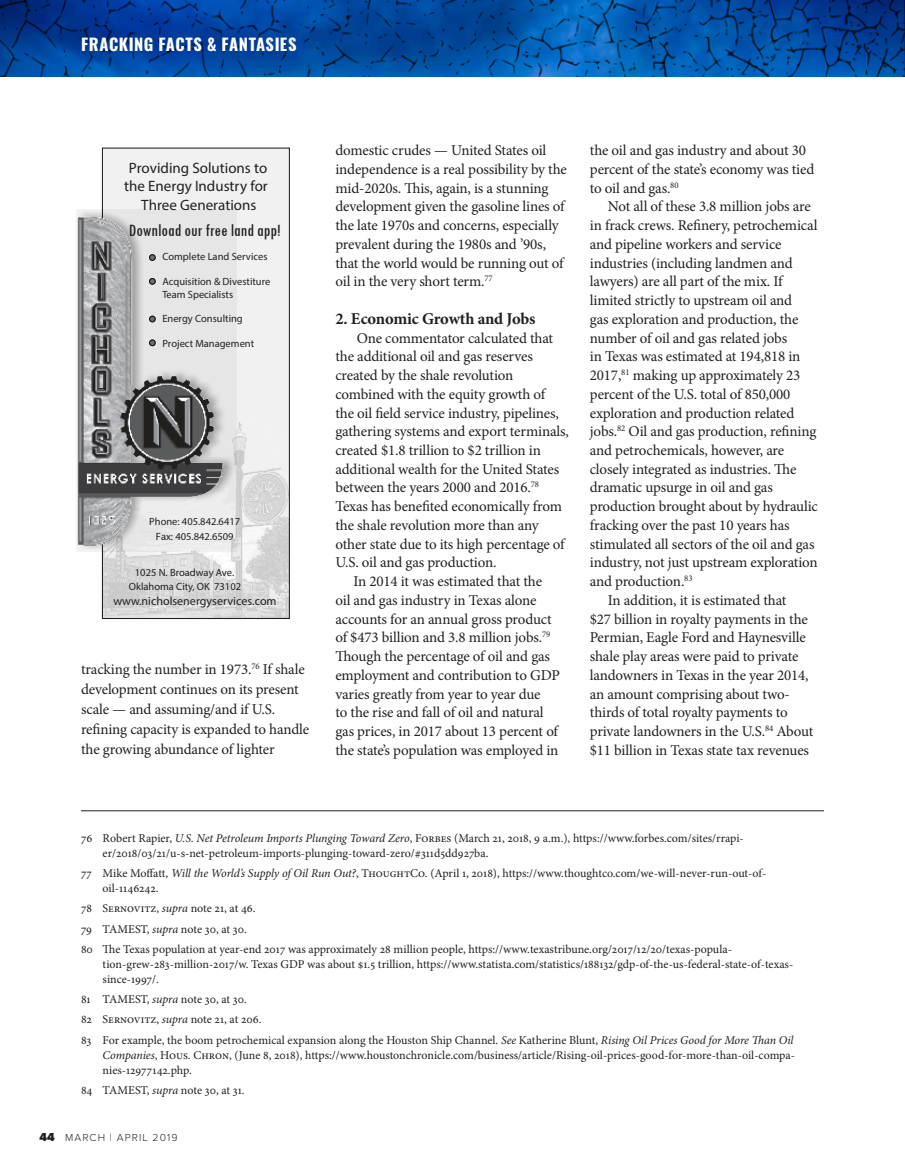
<style>
.page{position:relative;width:905px;height:1175px;background:#fff}
.page>*{position:absolute;margin:0;border:0;box-sizing:border-box;transform-origin:0 0}
.t1{font:condensed 18px "Tw Cen";color:#231f20}
.t2{font:700 16.5px "Minion Pro";letter-spacing:-.01em;color:#231f20}
.t3{font:700 16.5px "Oswald";letter-spacing:.03em;color:#fff}
.t4{font:15px/18.8px "Minion Pro";letter-spacing:-.015em;color:#231f20}
.t5{font:300 15px/18.3px "Futura";color:#221f20;text-align:center}
.t6{font:12px/15px "Minion Pro";color:#231f20}
.t7{font:12px "Futura Itl";color:#221f20}
.t8{font:300 10.5px/13px "Futura";color:#221f20}
.t9{font:10.5px/14.7px "Futura";color:#221f20;text-align:center}
.t10{font:300 10.5px "Proxima Nova";letter-spacing:.1em;color:#231f20}
.s1{font-style:italic}
.s2{font-weight:900;font-size:12px}
</style>
<div class="page">
<hr style="left:81px;top:810px;width:743px;height:1px;background:#231f20">
<img style="left:104px;top:149px;width:184px;height:468px">
<div style="left:102px;top:147px;width:188px;height:472px;border:1px solid #221f20"></div>
<svg style="left:77px;top:209px;width:160px;height:342px;background:#e4e4e4"></svg>
<img style="left:76px;top:211px;width:154px;height:342px">
<svg style="left:148px;top:277px;width:8px;height:8px"></svg>
<svg style="left:148px;top:253px;width:8px;height:8px"></svg>
<div style="left:149px;top:254px;width:6px;height:7px;border:1px solid #010101;border-radius:50%"></div>
<svg style="left:148px;top:339px;width:8px;height:7px"></svg>
<svg style="left:148px;top:315px;width:8px;height:8px"></svg>
<hr style="left:904px;top:0;width:1px;height:77px;background:#2864b0">
<img style="left:0;top:0;width:904px;height:77px">
<p class="t3" style="left:81px;top:36px;width:217px">FRACKING FACTS &amp; FANTASIES</p>
<p class="t5" style="left:124px;top:159px;width:145px">Providing Solutions to the Energy Industry for<br>Three Generations</p>
<p class="t1" style="left:129px;top:219px;width:153px">Download our free land app!</p>
<p class="t8" style="left:162px;top:250px;width:107px">Complete Land Services</p>
<p class="t8" style="left:162px;top:274px;width:110px">Acquisition &amp; Divestiture<br>Team Specialists</p>
<p class="t8" style="left:162px;top:312px;width:82px">Energy Consulting</p>
<p class="t8" style="left:162px;top:336px;width:93px">Project Management</p>
<p class="t9" style="left:149px;top:514px;width:92px">Phone: 405.842.6417<br>Fax: 405.842.6509</p>
<p class="t9" style="left:129px;top:564px;width:114px">1025 N. Broadway Ave.<br>Oklahoma City, OK 73102</p>
<p class="t7" style="left:113px;top:593px;width:165px">www.nicholsenergyservices.com</p>
<p class="t4" style="left:81px;top:659px;width:230px;line-height:20px">tracking the number in 1973.<sup>76</sup> If shale development continues on its present scale — and assuming/and if U.S. refining capacity is expanded to handle the growing abundance of lighter</p>
<p class="t4" style="left:335px;top:141px;width:233px">domestic crudes — United States oil independence is a real possibility by the mid-2020s. This, again, is a stunning development given the gasoline lines of the late 1970s and concerns, especially prevalent during the 1980s and ’90s, that the world would be running out of oil in the very short term.<sup>77</sup></p>
<p class="t2" style="left:335px;top:307px;width:201px">2. Economic Growth and Jobs</p>
<p class="t4" style="left:357px;top:328px;width:198px">One commentator calculated that</p>
<p class="t4" style="left:335px;top:347px;width:199px">the additional oil and gas reserves</p>
<p class="t4" style="left:335px;top:366px;width:179px">created by the shale revolution</p>
<p class="t4" style="left:335px;top:385px;width:213px">combined with the equity growth of</p>
<p class="t4" style="left:335px;top:403px;width:225px">the oil field service industry, pipelines,</p>
<p class="t4" style="left:335px;top:422px;width:235px">gathering systems and export terminals,</p>
<p class="t4" style="left:335px;top:441px;width:207px">created $1.8 trillion to $2 trillion in</p>
<p class="t4" style="left:335px;top:459px;width:225px">additional wealth for the United States</p>
<p class="t4" style="left:335px;top:478px;width:205px">between the years 2000 and 2016.<sup>78</sup></p>
<p class="t4" style="left:335px;top:497px;width:228px">Texas has benefited economically from</p>
<p class="t4" style="left:335px;top:516px;width:205px">the shale revolution more than any</p>
<p class="t4" style="left:335px;top:534px;width:232px">other state due to its high percentage of</p>
<p class="t4" style="left:335px;top:553px;width:163px">U.S. oil and gas production.</p>
<p class="t4" style="left:353px;top:572px;width:190px">In 2014 it was estimated that the</p>
<p class="t4" style="left:335px;top:591px;width:203px">oil and gas industry in Texas alone</p>
<p class="t4" style="left:335px;top:609px;width:218px">accounts for an annual gross product</p>
<p class="t4" style="left:335px;top:628px;width:216px">of $473 billion and 3.8 million jobs.<sup>79</sup></p>
<p class="t4" style="left:335px;top:647px;width:216px">Though the percentage of oil and gas</p>
<p class="t4" style="left:335px;top:665px;width:226px">employment and contribution to GDP</p>
<p class="t4" style="left:335px;top:684px;width:207px">varies greatly from year to year due</p>
<p class="t4" style="left:335px;top:703px;width:210px">to the rise and fall of oil and natural</p>
<p class="t4" style="left:335px;top:722px;width:225px">gas prices, in 2017 about 13 percent of</p>
<p class="t4" style="left:335px;top:740px;width:224px">the state’s population was employed in</p>
<p class="t4" style="left:589px;top:141px;width:226px">the oil and gas industry and about 30 percent of the state’s economy was tied to oil and gas.<sup>80</sup></p>
<p class="t4" style="left:607px;top:197px;width:204px">Not all of these 3.8 million jobs are</p>
<p class="t4" style="left:589px;top:216px;width:229px">in frack crews. Refinery, petrochemical</p>
<p class="t4" style="left:589px;top:235px;width:193px">and pipeline workers and service</p>
<p class="t4" style="left:589px;top:253px;width:204px">industries (including landmen and</p>
<p class="t4" style="left:589px;top:272px;width:196px">lawyers) are all part of the mix. If</p>
<p class="t4" style="left:589px;top:291px;width:204px">limited strictly to upstream oil and</p>
<p class="t4" style="left:589px;top:310px;width:210px">gas exploration and production, the</p>
<p class="t4" style="left:589px;top:328px;width:199px">number of oil and gas related jobs</p>
<p class="t4" style="left:589px;top:347px;width:212px">in Texas was estimated at 194,818 in</p>
<p class="t4" style="left:589px;top:366px;width:212px">2017,<sup>81</sup> making up approximately 23</p>
<p class="t4" style="left:589px;top:385px;width:202px">percent of the U.S. total of 850,000</p>
<p class="t4" style="left:589px;top:403px;width:206px">exploration and production related</p>
<p class="t4" style="left:589px;top:422px;width:228px">jobs.<sup>82</sup> Oil and gas production, refining</p>
<p class="t4" style="left:589px;top:441px;width:196px">and petrochemicals, however, are</p>
<p class="t4" style="left:589px;top:459px;width:208px">closely integrated as industries. The</p>
<p class="t4" style="left:589px;top:478px;width:184px">dramatic upsurge in oil and gas</p>
<p class="t4" style="left:589px;top:497px;width:229px">production brought about by hydraulic</p>
<p class="t4" style="left:589px;top:516px;width:201px">fracking over the past 10 years has</p>
<p class="t4" style="left:589px;top:534px;width:226px">stimulated all sectors of the oil and gas</p>
<p class="t4" style="left:589px;top:553px;width:229px">industry, not just upstream exploration</p>
<p class="t4" style="left:589px;top:572px;width:104px">and production.<sup>83</sup></p>
<p class="t4" style="left:607px;top:591px;width:180px">In addition, it is estimated that</p>
<p class="t4" style="left:589px;top:609px;width:220px">$27 billion in royalty payments in the</p>
<p class="t4" style="left:589px;top:628px;width:217px">Permian, Eagle Ford and Haynesville</p>
<p class="t4" style="left:589px;top:647px;width:210px">shale play areas were paid to private</p>
<p class="t4" style="left:589px;top:665px;width:220px">landowners in Texas in the year 2014,</p>
<p class="t4" style="left:589px;top:684px;width:201px">an amount comprising about two-</p>
<p class="t4" style="left:589px;top:703px;width:199px">thirds of total royalty payments to</p>
<p class="t4" style="left:589px;top:722px;width:225px">private landowners in the U.S.<sup>84</sup> About</p>
<p class="t4" style="left:589px;top:740px;width:221px">$11 billion in Texas state tax revenues</p>
<p class="t6" style="left:103px;top:830px;width:642px;text-indent:-22px">76 Robert Rapier, <span class="s1">U.S. Net Petroleum Imports Plunging Toward Zero</span>, Forbes (March 21, 2018, 9 a.m.), https://www.forbes.com/sites/rrapi&shy;er/2018/03/21/u-s-net-petroleum-imports-plunging-toward-zero/#311d5dd927ba.</p>
<p class="t6" style="left:103px;top:865px;width:665px;text-indent:-22px">77 Mike Moffatt, <span class="s1">Will the World’s Supply of Oil Run Out?</span>, ThoughtCo. (April 1, 2018), https://www.thoughtco.com/we-will-never-run-out-of&shy;oil-1146242.</p>
<p class="t6" style="left:81px;top:898px;width:652px;line-height:20.2px">78 Sernovitz, <span class="s1">supra</span> note 21, at 46.<br>79 TAMEST, <span class="s1">supra</span> note 30, at 30.<br>80 The Texas population at year-end 2017 was approximately 28 million people, https://www.texastribune.org/2017/12/20/texas-popula-</p>
<p class="t6" style="left:103px;top:956px;width:692px">tion-grew-283-million-2017/w. Texas GDP was about $1.5 trillion, https://www.statista.com/statistics/188132/gdp-of-the-us-federal-state-of-texas&shy;since-1997/.</p>
<p class="t6" style="left:81px;top:989px;width:714px;line-height:20.2px">81 TAMEST, <span class="s1">supra</span> note 30, at 30.<br>82 Sernovitz, <span class="s1">supra</span> note 21, at 206.<br>83 For example, the boom petrochemical expansion along the Houston Ship Channel. <span class="s1">See</span> Katherine Blunt, <span class="s1">Rising Oil Prices Good for More Than Oil</span></p>
<p class="t6" style="left:103px;top:1047px;width:694px"><span class="s1">Companies</span>, Hous. Chron, (June 8, 2018), https://www.houstonchronicle.com/business/article/Rising-oil-prices-good-for-more-than-oil-compa&shy;nies-12977142.php.</p>
<p class="t6" style="left:81px;top:1082px;width:165px">84 TAMEST, <span class="s1">supra</span> note 30, at 31.</p>
<p class="t10" style="left:39px;top:1131px;width:140px"><span class="s2">44</span> MARCH | APRIL 2019</p>
</div>
